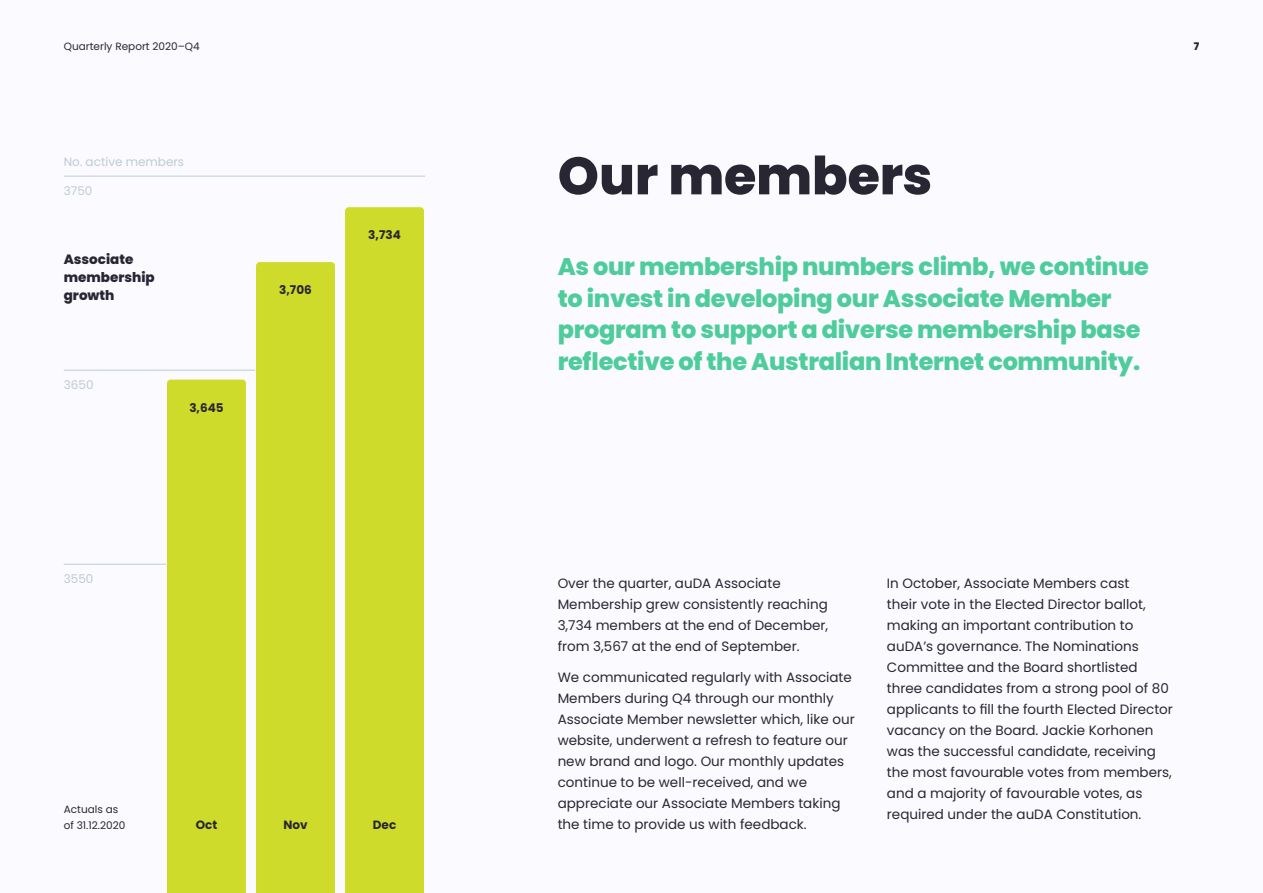
<style>
.page{position:relative;width:1263px;height:893px;background:#fafaff}
.page>*{position:absolute;margin:0;border:0;box-sizing:border-box;transform-origin:0 0}
.t1{font:800 52.5px "Poppins";letter-spacing:-.005em;color:#292633}
.t2{font:800 24px/31.5px "Poppins";letter-spacing:-.01em;color:#4fcc9c}
.t3{font:13.5px/21px "Poppins";color:#292633}
.t4{font:800 13.5px/18px "Poppins";color:#292633}
.t5{font:12px "Poppins";color:#bdccd4}
.t6{font:700 12px "Poppins";color:#292633}
.t7{font:10.5px/16.5px "Poppins";color:#292633}
.t8{font:800 10.5px "Poppins";color:#292633}
</style>
<div class="page">
<hr style="left:64px;top:176px;width:361px;height:1px;background:#bdccd4">
<hr style="left:64px;top:370px;width:204px;height:1px;background:#bdccd4">
<hr style="left:64px;top:564px;width:113px;height:1px;background:#bdccd4">
<div style="left:345px;top:206px;width:80px;height:687px;background:#cfdb2b"></div>
<div style="left:255px;top:261px;width:81px;height:632px;background:#cfdb2b"></div>
<svg style="left:166px;top:379px;width:80px;height:514px;background:#d4de45"></svg>
<p class="t7" style="left:64px;top:38px;width:138px">Quarterly Report 2020–Q4</p>
<p class="t8" style="left:1194px;top:40px;width:7px">7</p>
<p class="t5" style="left:64px;top:155px;width:122px">No. active members</p>
<p class="t5" style="left:64px;top:184px;width:30px">3750</p>
<p class="t4" style="left:64px;top:250px;width:92px">Associate membership growth</p>
<p class="t5" style="left:64px;top:378px;width:31px">3650</p>
<p class="t6" style="left:189px;top:400px;width:36px">3,645</p>
<p class="t6" style="left:279px;top:283px;width:34px">3,706</p>
<p class="t6" style="left:368px;top:228px;width:34px">3,734</p>
<h1 class="t1" style="left:558px;top:146px;width:376px">Our members</h1>
<h2 class="t2" style="left:558px;top:251px;width:593px">As our membership numbers climb, we continue to invest in developing our Associate Member program to support a diverse membership base reflective of the Australian Internet community.</h2>
<p class="t5" style="left:64px;top:572px;width:31px">3550</p>
<p class="t7" style="left:64px;top:801px;width:63px">Actuals as of 31.12.2020</p>
<p class="t3" style="left:558px;top:573px;width:272px">Over the quarter, auDA Associate Membership grew consistently reaching 3,734 members at the end of December, from 3,567 at the end of September.</p>
<p class="t3" style="left:558px;top:667px;width:299px">We communicated regularly with Associate Members during Q4 through our monthly Associate Member newsletter which, like our website, underwent a refresh to feature our new brand and logo. Our monthly updates continue to be well-received, and we appreciate our Associate Members taking</p>
<p class="t6" style="left:196px;top:818px;width:23px">Oct</p>
<p class="t3" style="left:558px;top:814px;width:250px">the time to provide us with feedback.</p>
<p class="t6" style="left:283px;top:818px;width:26px">Nov</p>
<p class="t6" style="left:373px;top:818px;width:25px">Dec</p>
<p class="t3" style="left:887px;top:573px;width:287px">In October, Associate Members cast<br>their vote in the Elected Director ballot, making an important contribution to auDA’s governance. The Nominations Committee and the Board shortlisted three candidates from a strong pool of 80 applicants to fill the fourth Elected Director vacancy on the Board. Jackie Korhonen was the successful candidate, receiving the most favourable votes from members, and a majority of favourable votes, as required under the auDA Constitution.</p>
</div>
